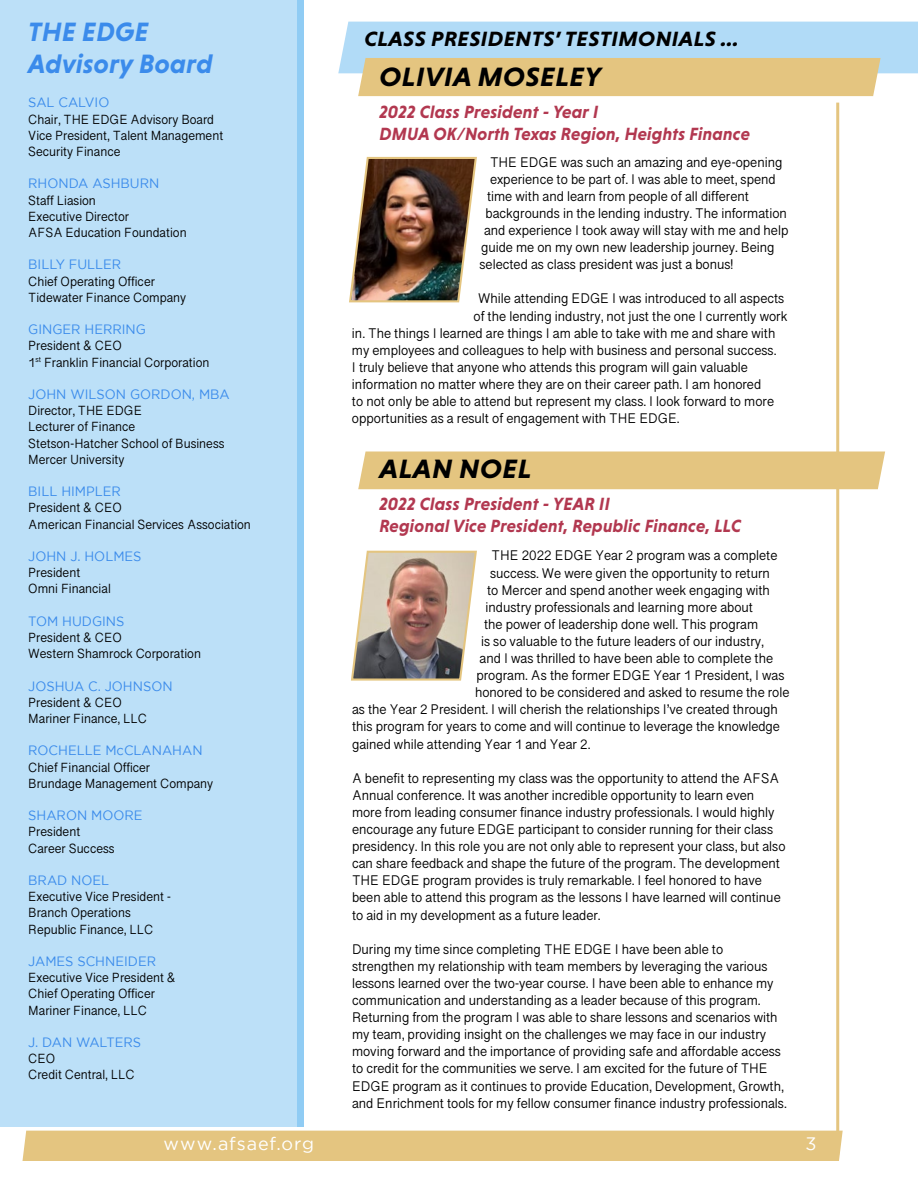
<style>
.page{position:relative;width:918px;height:1188px;background:#fff}
.page>*{position:absolute;margin:0;border:0;box-sizing:border-box;transform-origin:0 0}
.t1{font:italic 700 27px "Niveau Grotesk";letter-spacing:.015em;color:#000;scale:1.08 1}
.t2{font:italic 700 27px/32.4px "Niveau Grotesk";letter-spacing:.01em;color:#3b8beb}
.t3{font:italic 700 21px "Niveau Grotesk";letter-spacing:.015em;color:#000;scale:1.08 1}
.t4{font:italic 700 18px/21.6px "Niveau Grotesk";letter-spacing:.01em;color:#b23850}
.t5{font:18px "Gotham";letter-spacing:.05em;color:#fff}
.t6{font:14.25px/17.1px "Myanmar Sangam MN";color:#000;scale:.96 1}
.t7{font:13.5px/16.2px "Myanmar Sangam MN";color:#000;scale:.96 1}
.t8{font:13.5px "Gotham";color:#3b8beb;scale:.96 1}
</style>
<div class="page">
<div style="left:0;top:0;width:297px;height:1127px;background:#bce0f8"></div>
<hr style="left:836px;top:103px;width:3px;height:1052px;background:#e4c580">
<svg style="left:338px;top:22px;width:580px;height:74px;background:#cbd2c1"></svg>
<img style="left:349px;top:156px;width:128px;height:147px">
<div style="left:22px;top:1131px;width:821px;height:30px;background:#e4c580"></div>
<div style="left:358px;top:452px;width:527px;height:37px;background:#e4c580"></div>
<img style="left:351px;top:550px;width:126px;height:131px">
<div style="left:297px;top:0;width:7px;height:1127px;background:#90ccf4"></div>
<h1 class="t2" style="left:28px;top:15px;width:186px">THE EDGE<br>Advisory Board</h1>
<p class="t8" style="left:28px;top:95px;width:86px">SAL CALVIO</p>
<p class="t7" style="left:28px;top:111px;width:205px">Chair, THE EDGE Advisory Board<br>Vice President, Talent Management<br>Security Finance</p>
<p class="t8" style="left:28px;top:176px;width:138px">RHONDA ASHBURN</p>
<p class="t7" style="left:28px;top:192px;width:166px">Staff Liasion<br>Executive Director<br>AFSA Education Foundation</p>
<p class="t8" style="left:28px;top:257px;width:98px">BILLY FULLER</p>
<p class="t7" style="left:28px;top:273px;width:166px">Chief Operating Officer<br>Tidewater Finance Company</p>
<p class="t8" style="left:28px;top:322px;width:124px">GINGER HERRING</p>
<p class="t7" style="left:28px;top:338px;width:190px">President &amp; CEO<br>1<sup>st</sup> Franklin Financial Corporation</p>
<p class="t8" style="left:28px;top:387px;width:211px">JOHN WILSON GORDON, MBA</p>
<p class="t7" style="left:28px;top:403px;width:206px">Director, THE EDGE<br>Lecturer of Finance<br>Stetson-Hatcher School of Business<br>Mercer University</p>
<p class="t8" style="left:28px;top:484px;width:98px">BILL HIMPLER</p>
<p class="t7" style="left:28px;top:500px;width:233px">President &amp; CEO<br>American Financial Services Association</p>
<p class="t8" style="left:28px;top:549px;width:120px">JOHN J. HOLMES</p>
<p class="t7" style="left:28px;top:565px;width:88px">President<br>Omni Financial</p>
<p class="t8" style="left:28px;top:614px;width:102px">TOM HUDGINS</p>
<p class="t7" style="left:28px;top:629px;width:181px">President &amp; CEO<br>Western Shamrock Corporation</p>
<p class="t8" style="left:28px;top:678px;width:152px">JOSHUA C. JOHNSON</p>
<p class="t7" style="left:28px;top:694px;width:125px">President &amp; CEO<br>Mariner Finance, LLC</p>
<p class="t8" style="left:28px;top:743px;width:183px">ROCHELLE McCLANAHAN</p>
<p class="t7" style="left:28px;top:759px;width:194px">Chief Financial Officer<br>Brundage Management Company</p>
<p class="t8" style="left:28px;top:808px;width:120px">SHARON MOORE</p>
<p class="t7" style="left:28px;top:824px;width:92px">President<br>Career Success</p>
<p class="t8" style="left:28px;top:873px;width:86px">BRAD NOEL</p>
<p class="t7" style="left:28px;top:889px;width:150px">Executive Vice President -<br>Branch Operations<br>Republic Finance, LLC</p>
<p class="t8" style="left:28px;top:954px;width:135px">JAMES SCHNEIDER</p>
<p class="t7" style="left:28px;top:970px;width:155px">Executive Vice President &amp;<br>Chief Operating Officer<br>Mariner Finance, LLC</p>
<p class="t8" style="left:28px;top:1035px;width:119px">J. DAN WALTERS</p>
<p class="t7" style="left:28px;top:1051px;width:112px">CEO<br>Credit Central, LLC</p>
<h2 class="t3" style="left:364px;top:27px;width:348px">CLASS PRESIDENTS’ TESTIMONIALS ...</h2>
<h1 class="t1" style="left:380px;top:61px;width:207px">OLIVIA MOSELEY</h1>
<p class="t4" style="left:379px;top:101px;width:372px">2022 Class President - Year I<br>DMUA OK/North Texas Region, Heights Finance</p>
<p class="t6" style="left:490px;top:153px;width:306px">THE EDGE was such an amazing and eye-opening</p>
<p class="t6" style="left:490px;top:170px;width:299px">experience to be part of. I was able to meet, spend</p>
<p class="t6" style="left:487px;top:187px;width:274px">time with and learn from people of all different</p>
<p class="t6" style="left:486px;top:204px;width:315px">backgrounds in the lending industry. The information</p>
<p class="t6" style="left:484px;top:222px;width:319px">and experience I took away will stay with me and help</p>
<p class="t6" style="left:481px;top:239px;width:307px">guide me on my own new leadership journey. Being</p>
<p class="t6" style="left:480px;top:256px;width:266px">selected as class president was just a bonus!</p>
<p class="t6" style="left:478px;top:290px;width:321px">While attending EDGE I was introduced to all aspects</p>
<p class="t6" style="left:474px;top:307px;width:328px">of the lending industry, not just the one I currently work</p>
<p class="t6" style="left:352px;top:324px;width:443px">in. The things I learned are things I am able to take with me and share with</p>
<p class="t6" style="left:352px;top:341px;width:443px">my employees and colleagues to help with business and personal success.</p>
<p class="t6" style="left:352px;top:358px;width:414px">I truly believe that anyone who attends this program will gain valuable</p>
<p class="t6" style="left:352px;top:375px;width:428px">information no matter where they are on their career path. I am honored</p>
<p class="t6" style="left:352px;top:393px;width:441px">to not only be able to attend but represent my class. I look forward to more</p>
<p class="t6" style="left:352px;top:410px;width:343px">opportunities as a result of engagement with THE EDGE.</p>
<h1 class="t1" style="left:380px;top:453px;width:142px">ALAN NOEL</h1>
<p class="t4" style="left:379px;top:493px;width:363px">2022 Class President - YEAR II<br>Regional Vice President, Republic Finance, LLC</p>
<p class="t6" style="left:492px;top:547px;width:299px">THE 2022 EDGE Year 2 program was a complete</p>
<p class="t6" style="left:490px;top:564px;width:293px">success. We were given the opportunity to return</p>
<p class="t6" style="left:487px;top:581px;width:296px">to Mercer and spend another week engaging with</p>
<p class="t6" style="left:486px;top:598px;width:280px">industry professionals and learning more about</p>
<p class="t6" style="left:484px;top:615px;width:287px">the power of leadership done well. This program</p>
<p class="t6" style="left:481px;top:632px;width:296px">is so valuable to the future leaders of our industry,</p>
<p class="t6" style="left:480px;top:650px;width:307px">and I was thrilled to have been able to complete the</p>
<p class="t6" style="left:477px;top:667px;width:322px">program. As the former EDGE Year 1 President, I was</p>
<p class="t6" style="left:475px;top:684px;width:329px">honored to be considered and asked to resume the role</p>
<p class="t6" style="left:352px;top:701px;width:445px">as the Year 2 President. I will cherish the relationships I’ve created through</p>
<p class="t6" style="left:352px;top:718px;width:447px">this program for years to come and will continue to leverage the knowledge</p>
<p class="t6" style="left:352px;top:735px;width:250px">gained while attending Year 1 and Year 2.</p>
<p class="t6" style="left:352px;top:769px;width:453px">A benefit to representing my class was the opportunity to attend the AFSA Annual conference. It was another incredible opportunity to learn even more from leading consumer finance industry professionals. I would highly encourage any future EDGE participant to consider running for their class presidency. In this role you are not only able to represent your class, but also can share feedback and shape the future of the program. The development THE EDGE program provides is truly remarkable. I feel honored to have been able to attend this program as the lessons I have learned will continue to aid in my development as a future leader.</p>
<p class="t6" style="left:352px;top:940px;width:454px">During my time since completing THE EDGE I have been able to strengthen my relationship with team members by leveraging the various lessons learned over the two-year course. I have been able to enhance my communication and understanding as a leader because of this program.<br>Returning from the program I was able to share lessons and scenarios with my team, providing insight on the challenges we may face in our industry moving forward and the importance of providing safe and affordable access to credit for the communities we serve. I am excited for the future of THE EDGE program as it continues to provide Education, Development, Growth, and Enrichment tools for my fellow consumer finance industry professionals.</p>
<p class="t5" style="left:164px;top:1134px;width:152px">www.afsaef.org</p>
<p class="t5" style="left:806px;top:1134px;width:13px">3</p>
</div>
